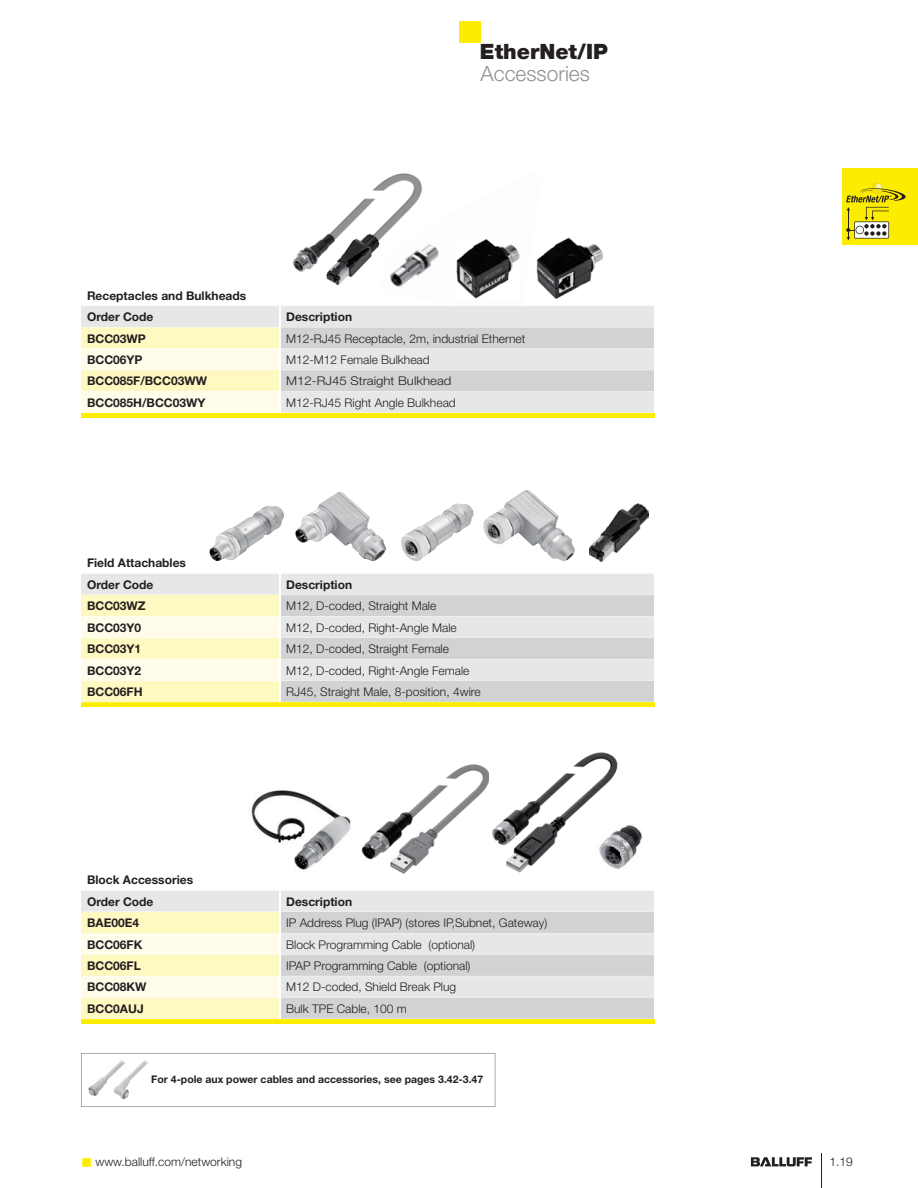
<style>
.page{position:relative;width:918px;height:1188px;background:#fff}
.page>*{position:absolute;margin:0;border:0;box-sizing:border-box;transform-origin:0 0}
.t1{font:900 21px "Helvetica Neue LT";color:#231f20}
.t2{font:300 21px "Helvetica Neue LT";color:#8f9294}
.t3{font:300 12px "Helvetica Neue LT";color:#231f20}
.t4{font:700 12px/21.5px "Helvetica Neue LT";color:#231f20}
.t5{font:300 12px "Helvetica Neue LT";color:#231f20;scale:1.1 1}
.t6{font:700 10.5px "Helvetica Neue LT";color:#231f20}
</style>
<div class="page">
<hr style="left:821px;top:1154px;width:1px;height:34px;background:#231f20">
<svg style="left:751px;top:1157px;width:61px;height:9px"></svg>
<div style="left:459px;top:21px;width:21px;height:21px;background:#fced00"></div>
<div style="left:842px;top:168px;width:76px;height:77px;background:#fced00"></div>
<svg style="left:846px;top:183px;width:60px;height:58px"></svg>
<div style="left:81px;top:574px;width:573px;height:21px;background:#e6e7e7"></div>
<div style="left:81px;top:702px;width:573px;height:5px;background:#fced00"></div>
<svg style="left:81px;top:595px;width:573px;height:108px;background:#e6e5d6"></svg>
<hr style="left:279px;top:574px;width:2px;height:21px;background:#fff">
<hr style="left:279px;top:595px;width:2px;height:21px;background:#fff">
<hr style="left:279px;top:616px;width:2px;height:22px;background:#fff">
<hr style="left:279px;top:638px;width:2px;height:21px;background:#fff">
<hr style="left:279px;top:659px;width:2px;height:21px;background:#fff">
<hr style="left:279px;top:681px;width:2px;height:21px;background:#fff">
<div style="left:81px;top:891px;width:573px;height:21px;background:#e6e7e7"></div>
<hr style="left:81px;top:1019px;width:573px;height:4px;background:#fced00">
<svg style="left:81px;top:912px;width:573px;height:108px;background:#e6e5d6"></svg>
<hr style="left:279px;top:891px;width:2px;height:21px;background:#fff">
<hr style="left:279px;top:912px;width:2px;height:21px;background:#fff">
<hr style="left:279px;top:933px;width:2px;height:21px;background:#fff">
<hr style="left:279px;top:955px;width:2px;height:21px;background:#fff">
<hr style="left:279px;top:976px;width:2px;height:21px;background:#fff">
<hr style="left:279px;top:998px;width:2px;height:21px;background:#fff">
<img style="left:361px;top:764px;width:128px;height:110px">
<img style="left:251px;top:790px;width:100px;height:80px">
<img style="left:292px;top:183px;width:88px;height:103px">
<img style="left:483px;top:490px;width:92px;height:71px">
<img style="left:209px;top:505px;width:75px;height:56px">
<img style="left:295px;top:492px;width:91px;height:69px">
<img style="left:401px;top:503px;width:73px;height:58px">
<img style="left:589px;top:504px;width:60px;height:57px">
<img style="left:380px;top:173px;width:157px;height:126px">
<img style="left:455px;top:238px;width:65px;height:60px">
<img style="left:537px;top:238px;width:65px;height:60px">
<div style="left:81px;top:307px;width:573px;height:20px;background:#e6e7e7"></div>
<hr style="left:81px;top:413px;width:573px;height:4px;background:#fced00">
<svg style="left:81px;top:306px;width:573px;height:1px"></svg>
<svg style="left:81px;top:327px;width:573px;height:87px;background:#e8e7d8"></svg>
<hr style="left:279px;top:306px;width:2px;height:21px;background:#fff">
<hr style="left:279px;top:327px;width:2px;height:21px;background:#fff">
<hr style="left:279px;top:349px;width:2px;height:21px;background:#fff">
<hr style="left:279px;top:370px;width:2px;height:21px;background:#fff">
<hr style="left:279px;top:392px;width:2px;height:21px;background:#fff">
<img style="left:492px;top:752px;width:126px;height:121px">
<img style="left:596px;top:823px;width:46px;height:48px">
<svg style="left:81px;top:1053px;width:414px;height:54px"></svg>
<img style="left:86px;top:1059px;width:41px;height:38px">
<img style="left:111px;top:1060px;width:39px;height:40px">
<img style="left:111px;top:1060px;width:16px;height:37px">
<h1 class="t1" style="left:480px;top:39px;width:129px">EtherNet/IP</h1>
<p class="t4" style="left:87px;top:286px;width:161px">Receptacles and Bulkheads<br>Order Code</p>
<p class="t4" style="left:286px;top:307px;width:67px">Description</p>
<h1 class="t2" style="left:481px;top:66px;width:111px">Accessories</h1>
<p class="t4" style="left:87px;top:329px;width:60px">BCC03WP</p>
<p class="t3" style="left:286px;top:334px;width:241px">M12-RJ45 Receptacle, 2m, industrial Ethernet</p>
<p class="t4" style="left:87px;top:350px;width:57px">BCC06YP</p>
<p class="t3" style="left:286px;top:355px;width:145px">M12-M12 Female Bulkhead</p>
<p class="t4" style="left:87px;top:371px;width:122px">BCC085F/BCC03WW</p>
<p class="t5" style="left:286px;top:377px;width:152px">M12-RJ45 Straight Bulkhead</p>
<p class="t4" style="left:87px;top:393px;width:120px">BCC085H/BCC03WY</p>
<p class="t3" style="left:286px;top:398px;width:171px">M12-RJ45 Right Angle Bulkhead</p>
<p class="t4" style="left:87px;top:554px;width:101px">Field Attachables<br>Order Code</p>
<p class="t4" style="left:286px;top:575px;width:67px">Description</p>
<p class="t4" style="left:87px;top:596px;width:60px">BCC03WZ</p>
<p class="t3" style="left:286px;top:602px;width:152px">M12, D-coded, Straight Male</p>
<p class="t4" style="left:87px;top:618px;width:56px">BCC03Y0</p>
<p class="t3" style="left:286px;top:623px;width:172px">M12, D-coded, Right-Angle Male</p>
<p class="t4" style="left:87px;top:639px;width:56px">BCC03Y1</p>
<p class="t3" style="left:286px;top:645px;width:164px">M12, D-coded, Straight Female</p>
<p class="t4" style="left:87px;top:661px;width:56px">BCC03Y2</p>
<p class="t3" style="left:286px;top:666px;width:185px">M12, D-coded, Right-Angle Female</p>
<p class="t4" style="left:87px;top:682px;width:57px">BCC06FH</p>
<p class="t3" style="left:286px;top:687px;width:196px">RJ45, Straight Male, 8-position, 4wire</p>
<p class="t4" style="left:87px;top:870px;width:108px">Block Accessories<br>Order Code</p>
<p class="t4" style="left:286px;top:892px;width:67px">Description</p>
<p class="t4" style="left:87px;top:913px;width:54px">BAE00E4</p>
<p class="t3" style="left:286px;top:919px;width:263px">IP Address Plug (IPAP) (stores IP,Subnet, Gateway)</p>
<p class="t4" style="left:87px;top:935px;width:57px">BCC06FK</p>
<p class="t3" style="left:286px;top:940px;width:190px">Block Programming Cable (optional)</p>
<p class="t4" style="left:87px;top:956px;width:55px">BCC06FL</p>
<p class="t3" style="left:286px;top:961px;width:186px">IPAP Programming Cable (optional)</p>
<p class="t4" style="left:87px;top:978px;width:61px">BCC08KW</p>
<p class="t3" style="left:286px;top:983px;width:172px">M12 D-coded, Shield Break Plug</p>
<p class="t4" style="left:87px;top:999px;width:58px">BCC0AUJ</p>
<p class="t3" style="left:286px;top:1004px;width:122px">Bulk TPE Cable, 100 m</p>
<p class="t6" style="left:151px;top:1076px;width:334px">For 4-pole aux power cables and accessories, see pages 3.42-3.47</p>
<p class="t3" style="left:96px;top:1158px;width:148px">www.balluff.com/networking</p>
<p class="t3" style="left:830px;top:1158px;width:25px">1.19</p>
</div>
